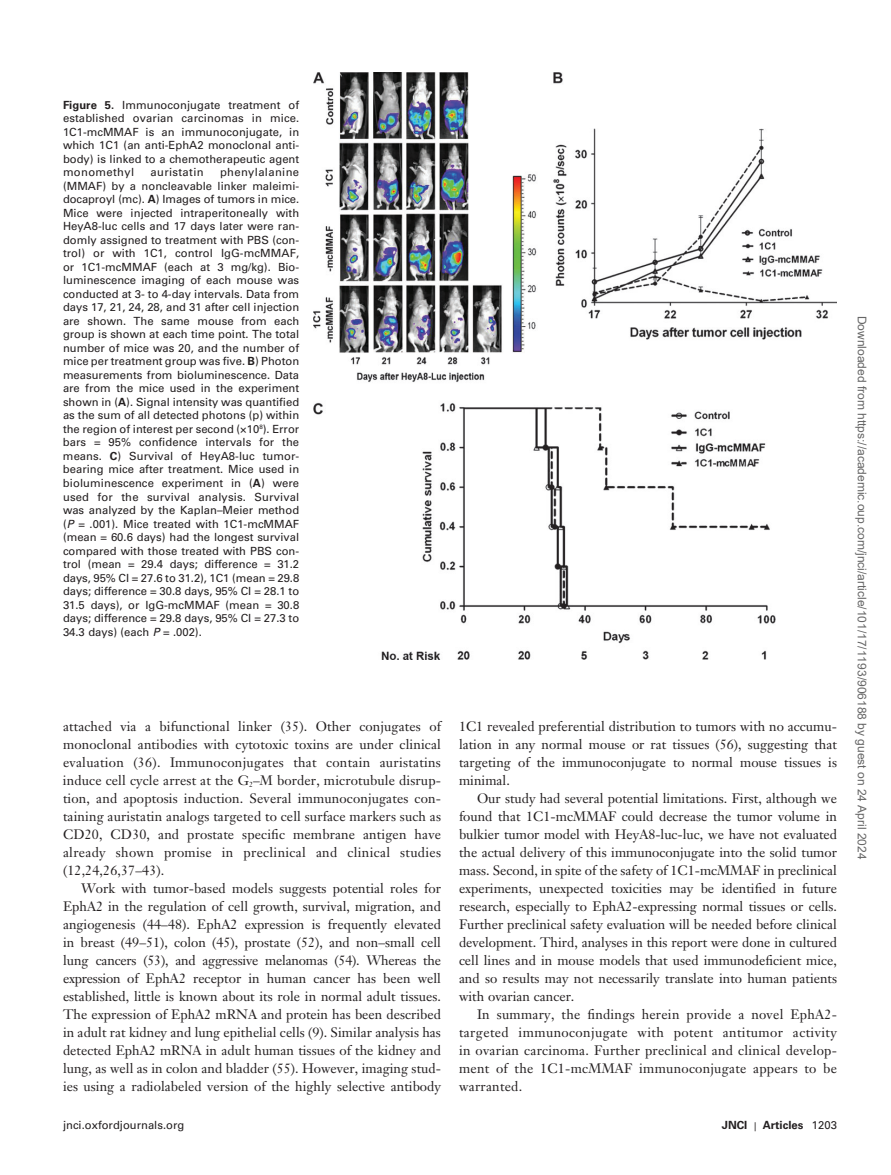
<style>
.page{position:relative;width:891px;height:1175px;background:#fff}
.page>*{position:absolute;margin:0;border:0;box-sizing:border-box;transform-origin:0 0}
.t1{font:13.5px/18px "Janson Text";color:#231f20;text-align:justify}
.t2{font:12px "Arial";color:#666}
.t3{font:11.25px/13.5px "Univers";color:#231f20;text-align:justify}
.t4{font:700 11.25px "Univers";color:#231f20}
.t5{font:11.25px "Univers";letter-spacing:.03em;color:#231f20}
.s1{font-weight:700}
.s2{font-style:italic}
.s3{font-weight:400;font-size:9px}
.s4{font-weight:400}
</style>
<div class="page">
<img style="left:313px;top:72px;width:524px;height:587px">
<p class="t3" style="left:63px;top:99px;width:238px"><span class="s1">Figure 5.</span> Immunoconjugate treatment of established ovarian carcinomas in mice.<br>1C1-mcMMAF is an immunoconjugate, in which 1C1 (an anti-EphA2 monoclonal anti&shy;body) is linked to a chemotherapeutic agent monomethyl</p>
<p class="t3" style="left:63px;top:167px;width:238px;text-indent:157px">phenylalanine (MMAF) by a noncleavable linker maleimi&shy;docaproyl (mc). <span class="s1">A</span>) Images of tumors in mice .<br>Mice were injected intraperitoneally with HeyA8-luc cells and 17 days later were ran&shy;domly assigned to treatment with PBS (con&shy;trol) or with 1C1, control IgG-mcMMAF, or 1C1-mcMMAF (each at 3 mg/kg). Bio&shy;luminescence imaging of each mouse was conducted at 3- to 4-day intervals. Data from days 17, 21, 24, 28, and 31 after cell injection are shown. The same mouse from each group is shown at each time point. The total number of mice was 20, and the number of mice per treatment group was five. <span class="s1">B</span>) Photon measurements from bioluminescence. Data are from the mice used in the experiment shown in ( <span class="s1">A</span>). Signal intensity was quantified as the sum of all detected photons (p) within the region of interest per second (×10 <sup>8</sup>). Error bars = 95% confidence intervals for the means. <span class="s1">C</span>) Survival of HeyA8-luc tumor&shy;bearing mice after treatment. Mice used in bioluminescence experiment in ( <span class="s1">A</span>) were used for the survival analysis. Survival was analyzed by the Kaplan – Meier method ( <span class="s2">P</span> = .001). Mice treated with 1C1-mcMMAF (mean = 60.6 days) had the longest survival compared with those treated with PBS con&shy;trol (mean = 29.4 days; difference = 31.2 days, 95% CI = 27.6 to 31.2), 1C1 (mean = 29.8 days; difference = 30.8 days, 95% CI = 28.1 to 31.5 days), or IgG-mcMMAF (mean = 30.8 days; difference = 29.8 days, 95% CI = 27.3 to 34.3 days) (each <span class="s2">P</span> = .002 ).</p>
<p class="t5" style="left:151px;top:168px;width:55px">auristatin</p>
<p class="t1" style="left:63px;top:718px;width:380px">attached via a bifunctional linker ( 35 ). Other conjugates of monoclonal antibodies with cytotoxic toxins are under clinical evaluation ( 36 ). Immuno conjugates that contain auristatins induce cell cycle arrest at the G <sub>2</sub>– M border, microtubule disrup&shy;tion, and apoptosis induction. Several immunoconjugates con&shy;taining auristatin analogs targeted to cell surface markers such as CD20, CD30, and prostate specific membrane antigen have already shown promise in preclinical and clinical studies ( 12 , 24 , 26 , 37 – 43 ).</p>
<p class="t1" style="left:63px;top:880px;width:380px;text-indent:18px">Work with tumor-based models suggests potential roles for EphA2 in the regulation of cell growth, survival, migration, and angiogenesis ( 44 – 48 ). EphA2 expression is frequently elevated in breast ( 49 – 51 ), colon ( 45 ), prostate ( 52 ), and non – small cell lung cancers ( 53 ), and aggressive melanomas ( 54 ). Whereas the expression of EphA2 receptor in human cancer has been well established, little is known about its role in normal adult tissues.<br>The expression of EphA2 mRNA and protein has been described in adult rat kidney and lung epithelial cells ( 9 ). Similar analysis has detected EphA2 mRNA in adult human tissues of the kidney and lung, as well as in colon and bladder ( 55 ). However, imaging stud&shy;ies using a radiolabeled version of the highly selective antibody</p>
<p class="t1" style="left:459px;top:718px;width:380px">1C1 revealed preferential distribution to tumors with no accumu&shy;lation in any normal mouse or rat tissues ( 56 ), suggesting that targeting of the immunoconjugate to normal mouse tissues is minimal.</p>
<p class="t1" style="left:459px;top:790px;width:380px;text-indent:18px">Our study had several potential limitations. First, although we found that 1C1-mcMMAF could decrease the tumor volume in bulkier tumor model with HeyA8-luc-luc, we have not evaluated the actual delivery of this immunoconjugate into the solid tumor mass. Second, in spite of the safety of 1C1-mcMMAF in preclinical experiments, unexpected toxicities may be identified in future research, especially to EphA2-expressing normal tissues or cells.<br>Further preclinical safety evaluation will be needed before clinical development. Third, analyses in this report were done in cultured cell lines and in mouse models that used immunodeficient mice, and so results may not necessarily translate into human patients with ovarian cancer.</p>
<p class="t1" style="left:459px;top:1006px;width:380px;text-indent:18px">In summary, the findings herein provide a novel EphA2- targeted immunoconjugate with potent antitumor activity in ovarian carcinoma. Further preclinical and clinical develop&shy;ment of the 1C1-mcMMAF immunoconjugate appears to be warranted.</p>
<p class="t3" style="left:63px;top:1119px;width:123px">jnci.oxfordjournals.org</p>
<p class="t4" style="left:722px;top:1121px;width:117px">JNCI <span class="s3">|</span> Articles <span class="s4">1203</span></p>
<p class="t2" style="left:866px;top:316px;width:545px;rotate:90deg">Downloaded from https://academic.oup.com/jnci/article/101/17/1193/906188 by guest on 24 April 2024</p>
</div>
